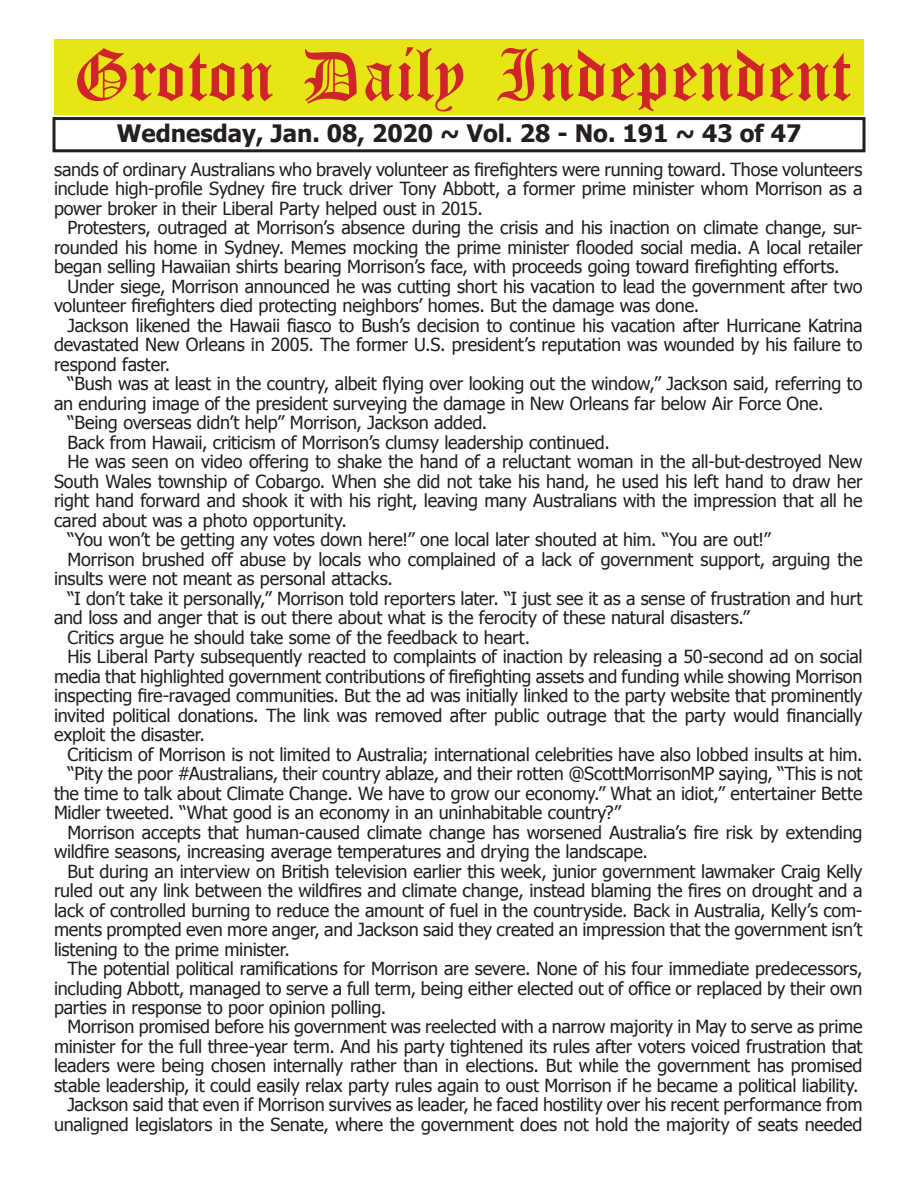
<style>
.page{position:relative;width:918px;height:1188px;background:#fff}
.page>*{position:absolute;margin:0;border:0;box-sizing:border-box;transform-origin:0 0}
.t1{font:54px "Old English Five";color:#d1232a}
.t2{font:700 24px "Tahoma";color:#231f20}
.t3{font:18px/19.5px "Tahoma";letter-spacing:-.01em;color:#231f20;text-align:justify}
</style>
<div class="page">
<div style="left:52px;top:117px;width:814px;height:35px;border:3px solid #231f20"></div>
<div style="left:54px;top:40px;width:810px;height:75px;background:#e7e515"></div>
<h1 class="t1" style="left:73px;top:50px;width:779px">Groton Daily Independent</h1>
<h2 class="t2" style="left:117px;top:116px;width:686px">Wednesday, Jan. 08, 2020 ~ Vol. 28 - No. 191 ~ 43 of 47</h2>
<p class="t3" style="left:54px;top:159px;width:810px">sands of ordinary Australians who bravely volunteer as firefighters were running toward. Those volunteers include high-profile Sydney fire truck driver Tony Abbott, a former prime minister whom Morrison as a power broker in their Liberal Party helped oust in 2015.</p>
<p class="t3" style="left:54px;top:217px;width:810px;text-indent:14px">Protesters, outraged at Morrison’s absence during the crisis and his inaction on climate change, sur&shy;rounded his home in Sydney. Memes mocking the prime minister flooded social media. A local retailer began selling Hawaiian shirts bearing Morrison’s face, with proceeds going toward firefighting efforts.</p>
<p class="t3" style="left:54px;top:276px;width:810px;text-indent:14px">Under siege, Morrison announced he was cutting short his vacation to lead the government after two volunteer firefighters died protecting neighbors’ homes. But the damage was done.</p>
<p class="t3" style="left:54px;top:315px;width:810px;text-indent:14px">Jackson likened the Hawaii fiasco to Bush’s decision to continue his vacation after Hurricane Katrina devastated New Orleans in 2005. The former U.S. president’s reputation was wounded by his failure to respond faster.</p>
<p class="t3" style="left:68px;top:373px;width:796px">“Bush was at least in the country, albeit flying over looking out the window,” Jackson said, referring to</p>
<p class="t3" style="left:54px;top:393px;width:771px">an enduring image of the president surveying the damage in New Orleans far below Air Force One.</p>
<p class="t3" style="left:68px;top:412px;width:421px">“Being overseas didn’t help” Morrison, Jackson added.</p>
<p class="t3" style="left:68px;top:432px;width:544px">Back from Hawaii, criticism of Morrison’s clumsy leadership continued.</p>
<p class="t3" style="left:68px;top:451px;width:797px">He was seen on video offering to shake the hand of a reluctant woman in the all-but-destroyed New</p>
<p class="t3" style="left:54px;top:471px;width:810px">South Wales township of Cobargo. When she did not take his hand, he used his left hand to draw her</p>
<p class="t3" style="left:54px;top:490px;width:810px">right hand forward and shook it with his right, leaving many Australians with the impression that all he</p>
<p class="t3" style="left:54px;top:510px;width:294px">cared about was a photo opportunity.</p>
<p class="t3" style="left:68px;top:529px;width:705px">“You won’t be getting any votes down here!” one local later shouted at him. “You are out!”</p>
<p class="t3" style="left:68px;top:549px;width:796px">Morrison brushed off abuse by locals who complained of a lack of government support, arguing the</p>
<p class="t3" style="left:54px;top:568px;width:340px">insults were not meant as personal attacks.</p>
<p class="t3" style="left:68px;top:588px;width:796px">“I don’t take it personally,” Morrison told reporters later. “I just see it as a sense of frustration and hurt</p>
<p class="t3" style="left:54px;top:607px;width:697px">and loss and anger that is out there about what is the ferocity of these natural disasters.”</p>
<p class="t3" style="left:68px;top:627px;width:464px">Critics argue he should take some of the feedback to heart.</p>
<p class="t3" style="left:68px;top:646px;width:797px">His Liberal Party subsequently reacted to complaints of inaction by releasing a 50-second ad on social</p>
<p class="t3" style="left:54px;top:665px;width:810px">media that highlighted government contributions of firefighting assets and funding while showing Morrison</p>
<p class="t3" style="left:54px;top:685px;width:810px">inspecting fire-ravaged communities. But the ad was initially linked to the party website that prominently</p>
<p class="t3" style="left:54px;top:704px;width:810px">invited political donations. The link was removed after public outrage that the party would financially</p>
<p class="t3" style="left:54px;top:724px;width:153px">exploit the disaster.</p>
<p class="t3" style="left:68px;top:743px;width:797px">Criticism of Morrison is not limited to Australia; international celebrities have also lobbed insults at him.</p>
<p class="t3" style="left:68px;top:763px;width:797px">“Pity the poor #Australians, their country ablaze, and their rotten @ScottMorrisonMP saying, “This is not</p>
<p class="t3" style="left:54px;top:782px;width:810px">the time to talk about Climate Change. We have to grow our economy.” What an idiot,” entertainer Bette</p>
<p class="t3" style="left:54px;top:802px;width:569px">Midler tweeted. “What good is an economy in an uninhabitable country?”</p>
<p class="t3" style="left:68px;top:821px;width:796px">Morrison accepts that human-caused climate change has worsened Australia’s fire risk by extending</p>
<p class="t3" style="left:54px;top:841px;width:595px">wildfire seasons, increasing average temperatures and drying the landscape.</p>
<p class="t3" style="left:68px;top:860px;width:797px">But during an interview on British television earlier this week, junior government lawmaker Craig Kelly</p>
<p class="t3" style="left:54px;top:880px;width:810px">ruled out any link between the wildfires and climate change, instead blaming the fires on drought and a</p>
<p class="t3" style="left:54px;top:899px;width:810px">lack of controlled burning to reduce the amount of fuel in the countryside. Back in Australia, Kelly’s com-</p>
<p class="t3" style="left:54px;top:919px;width:810px">ments prompted even more anger, and Jackson said they created an impression that the government isn’t</p>
<p class="t3" style="left:54px;top:938px;width:237px">listening to the prime minister.</p>
<p class="t3" style="left:68px;top:958px;width:796px">The potential political ramifications for Morrison are severe. None of his four immediate predecessors,</p>
<p class="t3" style="left:54px;top:977px;width:810px">including Abbott, managed to serve a full term, being either elected out of office or replaced by their own</p>
<p class="t3" style="left:54px;top:997px;width:334px">parties in response to poor opinion polling.</p>
<p class="t3" style="left:68px;top:1016px;width:796px">Morrison promised before his government was reelected with a narrow majority in May to serve as prime</p>
<p class="t3" style="left:54px;top:1036px;width:810px">minister for the full three-year term. And his party tightened its rules after voters voiced frustration that</p>
<p class="t3" style="left:54px;top:1055px;width:810px">leaders were being chosen internally rather than in elections. But while the government has promised</p>
<p class="t3" style="left:54px;top:1075px;width:806px">stable leadership, it could easily relax party rules again to oust Morrison if he became a political liability.</p>
<p class="t3" style="left:68px;top:1094px;width:796px">Jackson said that even if Morrison survives as leader, he faced hostility over his recent performance from</p>
<p class="t3" style="left:54px;top:1114px;width:810px">unaligned legislators in the Senate, where the government does not hold the majority of seats needed</p>
</div>
